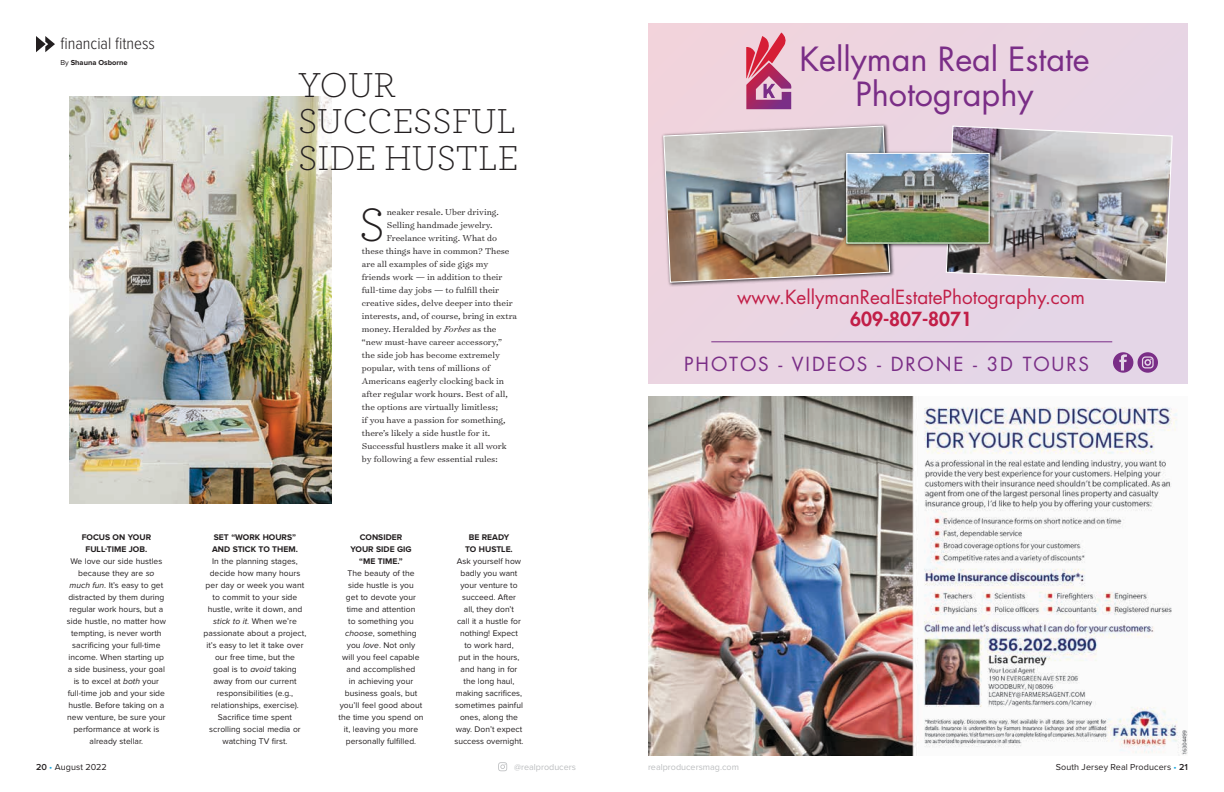
<style>
.page{position:relative;width:1224px;height:792px;background:#fff}
.page>*{position:absolute;margin:0;border:0;box-sizing:border-box;transform-origin:0 0}
.t1{font:300 49.3px "Archer Pro";color:#231f20}
.t2{font:300 36.3px/36.3px "Archer Pro";color:#231f20}
.t3{font:32.5px/35.1px "Futura Std";color:#7a2e87;text-align:center}
.t4{font:18.9px "Futura Std";color:#c21f48}
.t5{font:18.9px "Futura Std";letter-spacing:.1em;color:#7a2e87}
.t6{font:800 18.9px "Futura Std";color:#c21f48}
.t7{font:300 17px "Proxima Nova Cond";color:#231f20}
.t8{font:300 9.8px "Surveyor Text";color:#231f20}
.t9{font:9px "Proxima Nova";letter-spacing:.01em;color:#231f20}
.t10{font:9px "Proxima Nova";color:#bcbec0}
.t11{font:8.5px/12px "Proxima Nova";letter-spacing:.005em;color:#231f20;text-align:center}
.t12{font:700 8.5px/12px "Proxima Nova";color:#231f20;text-align:center}
.t13{font:700 7.5px "Proxima Nova";color:#231f20}
.s1{font-weight:400}
.s2{font-style:italic}
.s3{font-weight:600}
.s4{color:#19a8e0}
</style>
<div class="page">
<svg style="left:498px;top:762px;width:9px;height:9px"></svg>
<div style="left:648px;top:24px;width:540px;height:360px;background:#e9d5e3"></div>
<svg style="left:746px;top:33px;width:46px;height:76px"></svg>
<hr style="left:711px;top:341px;width:401px;height:1px;background:#7a2e87">
<svg style="left:1113px;top:352px;width:45px;height:21px"></svg>
<img style="left:946px;top:125px;width:227px;height:158px">
<img style="left:661px;top:124px;width:233px;height:163px">
<img style="left:663px;top:125px;width:228px;height:158px">
<img style="left:843px;top:149px;width:152px;height:100px">
<img style="left:848px;top:155px;width:140px;height:87px">
<div style="left:846px;top:153px;width:144px;height:91px;border:1px solid #fff"></div>
<img style="left:648px;top:396px;width:540px;height:360px">
<svg style="left:36px;top:36px;width:19px;height:16px"></svg>
<img style="left:70px;top:97px;width:262px;height:406px">
<h3 class="t7" style="left:60px;top:36px;width:96px">financial fitness</h3>
<p class="t13" style="left:60px;top:59px;width:69px"><span class="s1">By</span> Shauna Osborne</p>
<p class="t12" style="left:82px;top:532px;width:71px">FOCUS ON YOUR<br>FULL-TIME JOB.</p>
<p class="t11" style="left:67px;top:556px;width:101px">We love our side hustles because they are <span class="s2">so<br>much fun</span>. It’s easy to get distracted by them during regular work hours, but a side hustle, no matter how tempting, is never worth sacrificing your full-time income. When starting up a side business, your goal is to excel at <span class="s2">both</span> your full-time job and your side hustle. Before taking on a new venture, be sure your performance at work is already stellar.</p>
<h2 class="t2" style="left:298px;top:65px;width:222px">YOUR<br>SUCCESSFUL<br>SIDE HUSTLE</h2>
<h1 class="t1" style="left:359px;top:192px;width:28px">S</h1>
<p class="t8" style="left:387px;top:206px;width:114px">neaker resale. Uber driving.</p>
<p class="t8" style="left:387px;top:219px;width:107px">Selling handmade jewelry.</p>
<p class="t8" style="left:387px;top:232px;width:112px">Freelance writing. What do</p>
<p class="t8" style="left:362px;top:244px;width:149px">these things have in common? These</p>
<p class="t8" style="left:362px;top:257px;width:128px">are all examples of side gigs my</p>
<p class="t8" style="left:362px;top:270px;width:142px">friends work — in addition to their</p>
<p class="t8" style="left:362px;top:283px;width:139px">full-time day jobs — to fulfill their</p>
<p class="t8" style="left:362px;top:296px;width:152px">creative sides, delve deeper into their</p>
<p class="t8" style="left:362px;top:309px;width:157px">interests, and, of course, bring in extra</p>
<p class="t8" style="left:362px;top:322px;width:136px">money. Heralded by <span class="s2">Forbes</span> as the</p>
<p class="t8" style="left:362px;top:335px;width:142px">“new must-have career accessory,”</p>
<p class="t8" style="left:362px;top:348px;width:140px">the side job has become extremely</p>
<p class="t8" style="left:362px;top:361px;width:130px">popular, with tens of millions of</p>
<p class="t8" style="left:362px;top:374px;width:143px">Americans eagerly clocking back in</p>
<p class="t8" style="left:362px;top:387px;width:148px">after regular work hours. Best of all,</p>
<p class="t8" style="left:362px;top:400px;width:138px">the options are virtually limitless;</p>
<p class="t8" style="left:362px;top:413px;width:145px">if you have a passion for something,</p>
<p class="t8" style="left:362px;top:426px;width:130px">there’s likely a side hustle for it.</p>
<p class="t8" style="left:362px;top:439px;width:146px">Successful hustlers make it all work</p>
<p class="t8" style="left:362px;top:452px;width:137px">by following a few essential rules:</p>
<p class="t12" style="left:212px;top:532px;width:87px;text-align:left">SET “WORK HOURS”<br>AND STICK TO THEM.</p>
<p class="t11" style="left:204px;top:556px;width:104px">In the planning stages, decide how many hours per day or week you want to commit to your side hustle, write it down, and <span class="s2">stick to it</span>. When we’re passionate about a project, it’s easy to let it take over our free time, but the<br>goal is to <span class="s2">avoid</span> taking away from our current responsibilities (e.g., relationships, exercise).<br>Sacrifice time spent scrolling social media or watching TV first.</p>
<p class="t12" style="left:350px;top:532px;width:63px">CONSIDER<br>YOUR SIDE GIG “ME TIME.”</p>
<p class="t11" style="left:338px;top:568px;width:87px">The beauty of the<br>side hustle is you<br>get to devote your time and attention<br>to something you <span class="s2">choose</span>, something you <span class="s2">love</span>. Not only<br>will you feel capable and accomplished<br>in achieving your business goals, but you’ll feel good about the time you spend on it, leaving you more personally fulfilled.</p>
<p class="t12" style="left:465px;top:532px;width:49px">BE READY<br>TO HUSTLE.</p>
<p class="t11" style="left:454px;top:556px;width:71px">Ask yourself how badly you want your venture to succeed. After<br>all, they don’t<br>call it a hustle for nothing! Expect<br>to work hard,<br>put in the hours, and hang in for the long haul, making sacrifices, sometimes painful ones, along the way. Don’t expect success overnight.</p>
<h3 class="t3" style="left:799px;top:42px;width:292px">Kellyman Real Estate<br>Photography</h3>
<h3 class="t4" style="left:737px;top:285px;width:349px">www.KellymanRealEstatePhotography.com</h3>
<h3 class="t6" style="left:850px;top:307px;width:123px">609-807-8071</h3>
<h3 class="t5" style="left:684px;top:352px;width:406px">PHOTOS - VIDEOS - DRONE - 3D TOURS</h3>
<p class="t9" style="left:36px;top:762px;width:72px"><span class="s3">20</span> <span class="s4">•</span> August 2022</p>
<p class="t10" style="left:514px;top:762px;width:63px">@realproducers</p>
<p class="t10" style="left:648px;top:762px;width:92px">realproducersmag.com</p>
<p class="t9" style="left:1056px;top:762px;width:134px">South Jersey Real Producers <span class="s4">•</span> <span class="s3">21</span></p>
</div>
